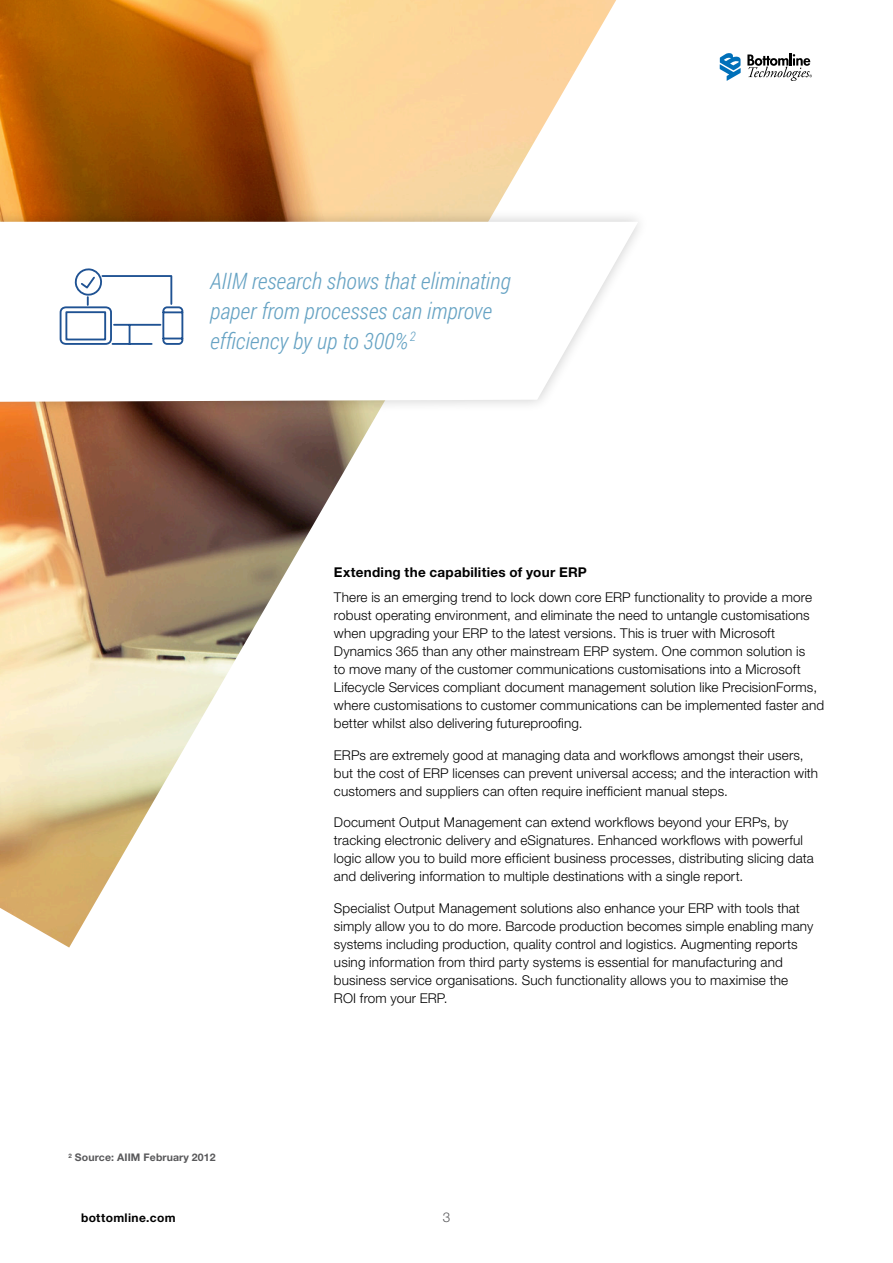
<style>
.page{position:relative;width:893px;height:1263px;background:#fff}
.page>*{position:absolute;margin:0;border:0;box-sizing:border-box;transform-origin:0 0}
.Callout_Roboto_White{font:italic 300 22.5px/30px "Roboto Condensed";color:#65a2c3}
.Body_Copy_Helvetica{font:300 13.5px/18px "Helvetica Neue LT Std";letter-spacing:.01em;color:#000}
.Subhead_Helvetica_Ne{font:700 13.5px "Helvetica Neue LT Std";letter-spacing:.02em;color:#000}
.t1{font:300 13.5px "Helvetica Neue LT Std";color:#58585a}
.t2{font:700 12px "Helvetica Neue LT Std";letter-spacing:.03em;color:#000}
.Footnote_Helvetica_N{font:700 10.5px "Helvetica Neue LT Std";letter-spacing:.01em;color:#58585a}
</style>
<div class="page">
<svg style="left:747px;top:53px;width:65px;height:28px"></svg>
<svg style="left:720px;top:53px;width:21px;height:28px"></svg>
<img style="left:0;top:0;width:616px;height:947px">
<div style="left:0;top:209px;width:649px;height:205px;background:#000;opacity:.2"></div>
<svg style="left:0;top:222px;width:638px;height:180px"></svg>
<svg style="left:59px;top:268px;width:125px;height:78px"></svg>
<p class="Callout_Roboto_White" style="left:210px;top:265px;width:302px">AIIM research shows that eliminating paper from processes can improve efficiency by up to 300%<sup>2</sup></p>
<p class="Footnote_Helvetica_N" style="left:68px;top:1151px;width:149px"><sup>2</sup> Source: AIIM February 2012</p>
<p class="Subhead_Helvetica_Ne" style="left:334px;top:564px;width:254px">Extending the capabilities of your ERP</p>
<p class="Body_Copy_Helvetica" style="left:334px;top:588px;width:492px">There is an emerging trend to lock down core ERP functionality to provide a more robust operating environment, and eliminate the need to untangle customisations when upgrading your ERP to the latest versions. This is truer with Microsoft Dynamics 365 than any other mainstream ERP system. One common solution is<br>to move many of the customer communications customisations into a Microsoft Lifecycle Services compliant document management solution like PrecisionForms, where customisations to customer communications can be implemented faster and better whilst also delivering futureproofing.</p>
<p class="Body_Copy_Helvetica" style="left:334px;top:745px;width:486px">ERPs are extremely good at managing data and workflows amongst their users, but the cost of ERP licenses can prevent universal access; and the interaction with customers and suppliers can often require inefficient manual steps.</p>
<p class="Body_Copy_Helvetica" style="left:334px;top:813px;width:481px">Document Output Management can extend workflows beyond your ERPs, by tracking electronic delivery and eSignatures. Enhanced workflows with powerful logic allow you to build more efficient business processes, distributing slicing data and delivering information to multiple destinations with a single report.</p>
<p class="Body_Copy_Helvetica" style="left:334px;top:898px;width:481px">Specialist Output Management solutions also enhance your ERP with tools that simply allow you to do more. Barcode production becomes simple enabling many systems including production, quality control and logistics. Augmenting reports using information from third party systems is essential for manufacturing and business service organisations. Such functionality allows you to maximise the ROI from your ERP.</p>
<p class="t2" style="left:81px;top:1211px;width:96px">bottomline.com</p>
<p class="t1" style="left:443px;top:1209px;width:9px">3</p>
</div>
